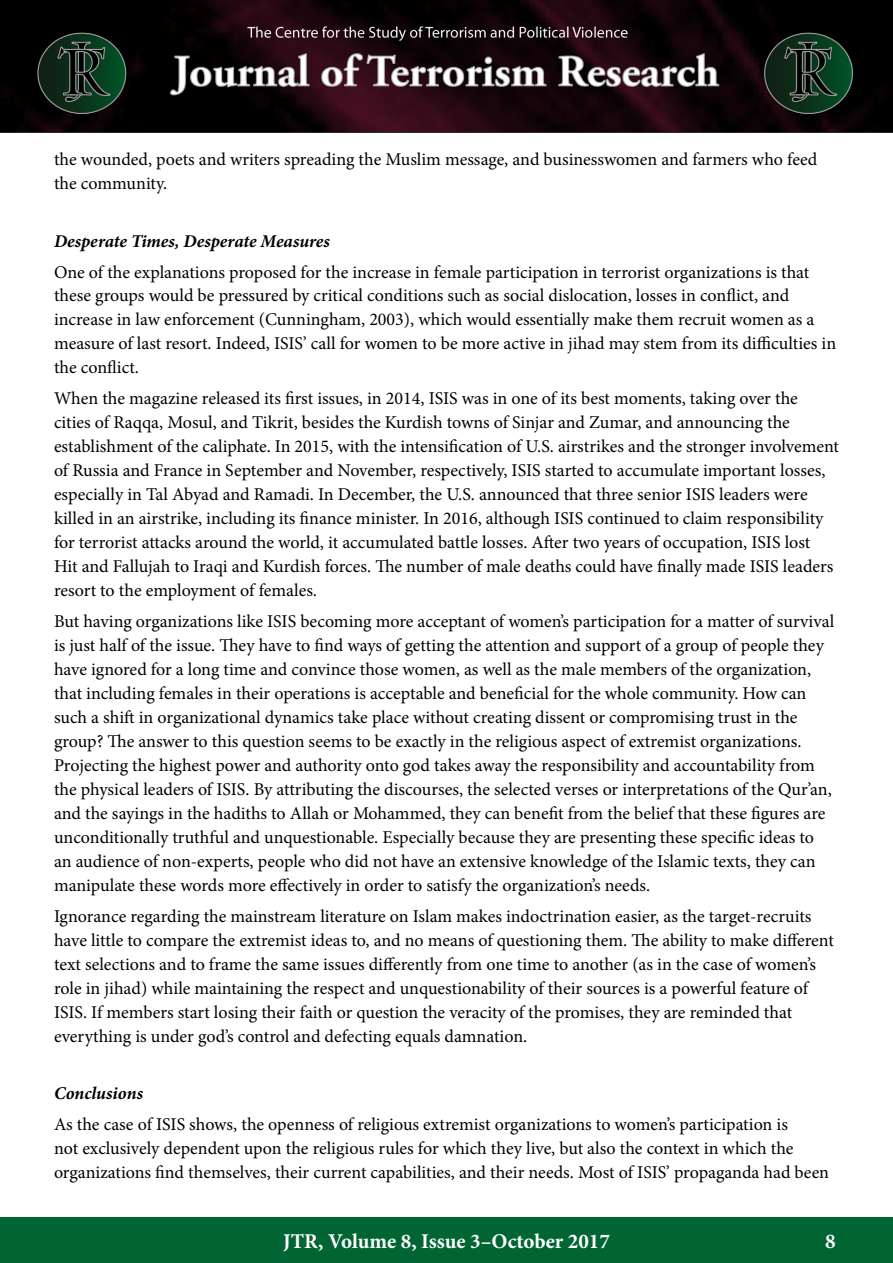
<style>
.page{position:relative;width:893px;height:1263px;background:#fff}
.page>*{position:absolute;margin:0;border:0;box-sizing:border-box;transform-origin:0 0}
.t1{font:700 21px "Minion Pro";color:#fff}
.t2{font:18px/24px "Minion Pro";color:#000}
.t3{font:italic 700 18px "Minion Pro";letter-spacing:-.005em;color:#000}
</style>
<div class="page">
<div style="left:0;top:1217px;width:893px;height:46px;background:#006533"></div>
<img style="left:0;top:0;width:893px;height:133px">
<p class="t2" style="left:54px;top:147px;width:765px">the wounded, poets and writers spreading the Muslim message, and businesswomen and farmers who feed the community.</p>
<p class="t3" style="left:54px;top:228px;width:277px">Desperate Times, Desperate Measures</p>
<p class="t2" style="left:54px;top:260px;width:784px">One of the explanations proposed for the increase in female participation in terrorist organizations is that these groups would be pressured by critical conditions such as social dislocation, losses in conflict, and increase in law enforcement (Cunningham, 2003), which would essentially make them recruit women as a measure of last resort. Indeed, ISIS’ call for women to be more active in jihad may stem from its difficulties in the conflict.</p>
<p class="t2" style="left:54px;top:387px;width:786px">When the magazine released its first issues, in 2014, ISIS was in one of its best moments, taking over the cities of Raqqa, Mosul, and Tikrit, besides the Kurdish towns of Sinjar and Zumar, and announcing the establishment of the caliphate. In 2015, with the intensification of U.S. airstrikes and the stronger involvement of Russia and France in September and November, respectively, ISIS started to accumulate important losses, especially in Tal Abyad and Ramadi. In December, the U.S. announced that three senior ISIS leaders were killed in an airstrike, including its finance minister. In 2016, although ISIS continued to claim responsibility for terrorist attacks around the world, it accumulated battle losses. After two years of occupation, ISIS lost<br>Hit and Fallujah to Iraqi and Kurdish forces. The number of male deaths could have finally made ISIS leaders resort to the employment of females.</p>
<p class="t2" style="left:54px;top:609px;width:782px">But having organizations like ISIS becoming more acceptant of women’s participation for a matter of survival is just half of the issue. They have to find ways of getting the attention and support of a group of people they have ignored for a long time and convince those women, as well as the male members of the organization, that including females in their operations is acceptable and beneficial for the whole community. How can such a shift in organizational dynamics take place without creating dissent or compromising trust in the group? The answer to this question seems to be exactly in the religious aspect of extremist organizations.<br>Projecting the highest power and authority onto god takes away the responsibility and accountability from the physical leaders of ISIS. By attributing the discourses, the selected verses or interpretations of the Qur’an, and the sayings in the hadiths to Allah or Mohammed, they can benefit from the belief that these figures are unconditionally truthful and unquestionable. Especially because they are presenting these specific ideas to an audience of non-experts, people who did not have an extensive knowledge of the Islamic texts, they can manipulate these words more effectively in order to satisfy the organization’s needs.</p>
<p class="t2" style="left:54px;top:904px;width:781px">Ignorance regarding the mainstream literature on Islam makes indoctrination easier, as the target-recruits have little to compare the extremist ideas to, and no means of questioning them. The ability to make different text selections and to frame the same issues differently from one time to another (as in the case of women’s role in jihad) while maintaining the respect and unquestionability of their sources is a powerful feature of ISIS. If members start losing their faith or question the veracity of the promises, they are reminded that everything is under god’s control and defecting equals damnation.</p>
<p class="t3" style="left:54px;top:1081px;width:91px">Conclusions</p>
<p class="t2" style="left:54px;top:1112px;width:777px">As the case of ISIS shows, the openness of religious extremist organizations to women’s participation is<br>not exclusively dependent upon the religious rules for which they live, but also the context in which the organizations find themselves, their current capabilities, and their needs. Most of ISIS’ propaganda had been</p>
<p class="t1" style="left:283px;top:1226px;width:328px">JTR, Volume 8, Issue 3–October 2017</p>
<p class="t1" style="left:825px;top:1226px;width:12px">8</p>
</div>
